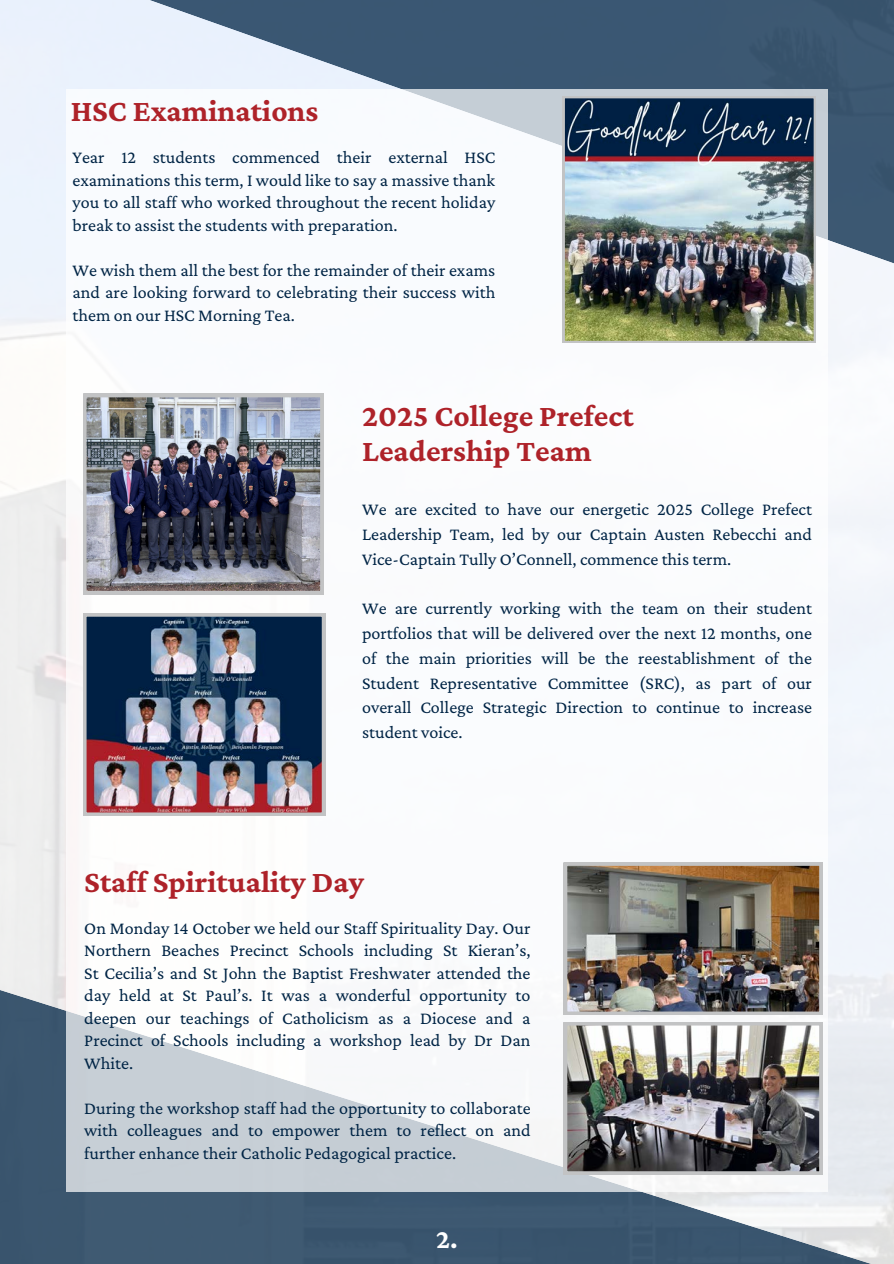
<style>
.page{position:relative;width:894px;height:1264px;background:#fff}
.page>*{position:absolute;margin:0;border:0;box-sizing:border-box;transform-origin:0 0}
.t1{font:700 31.35px/34.8px "Crimson Pro";color:#ae2229}
.t2{font:700 27.3px "Crimson Pro";color:#fff}
.t3{font:18px/22.5px "Crimson Pro";color:#002445;text-align:justify}
</style>
<div class="page">
<svg style="left:21px;top:0;width:872px;height:331px;background:#7c90a5"></svg>
<svg style="left:0;top:965px;width:893px;height:298px;background:#6f8295"></svg>
<div style="left:66px;top:89px;width:761px;height:1102px;background:#fff"></div>
<img style="left:562px;top:96px;width:253px;height:246px">
<img style="left:563px;top:862px;width:259px;height:152px">
<img style="left:563px;top:1022px;width:259px;height:152px">
<img style="left:83px;top:613px;width:242px;height:202px">
<img style="left:83px;top:394px;width:240px;height:200px">
<p class="t1" style="left:71px;top:93px;width:249px">HSC Examinations</p>
<p class="t3" style="left:72px;top:146px;width:424px">Year 12 students commenced their external HSC examinations this term, I would like to say a massive thank you to all staff who worked throughout the recent holiday break to assist the students with preparation.</p>
<p class="t3" style="left:72px;top:258px;width:424px">We wish them all the best for the remainder of their exams and are looking forward to celebrating their success with them on our HSC Morning Tea.</p>
<p class="t1" style="left:362px;top:398px;width:273px">2025 College Prefect<br>Leadership Team</p>
<p class="t3" style="left:362px;top:496px;width:451px;line-height:24.8px">We are excited to have our energetic 2025 College Prefect Leadership Team, led by our Captain Austen Rebecchi and Vice-Captain Tully O’Connell, commence this term.</p>
<h1 class="t3" style="left:362px;top:595px;width:451px;line-height:24.8px">We are currently working with the team on their student portfolios that will be delivered over the next 12 months, one of the main priorities will be the reestablishment of the Student Representative Committee (SRC), as part of our overall College Strategic Direction to continue to increase student voice.</h1>
<p class="t1" style="left:84px;top:863px;width:281px">Staff Spirituality Day</p>
<h1 class="t3" style="left:84px;top:916px;width:447px">On Monday 14 October we held our Staff Spirituality Day. Our Northern Beaches Precinct Schools including St Kieran’s, St Cecilia’s and St John the Baptist Freshwater attended the day held at St Paul’s. It was a wonderful opportunity to deepen our teachings of Catholicism as a Diocese and a Precinct of Schools including a workshop lead by Dr Dan White.</h1>
<p class="t3" style="left:84px;top:1096px;width:447px">During the workshop staff had the opportunity to collaborate with colleagues and to empower them to reflect on and further enhance their Catholic Pedagogical practice.</p>
<p class="t2" style="left:436px;top:1223px;width:23px">2.</p>
</div>
